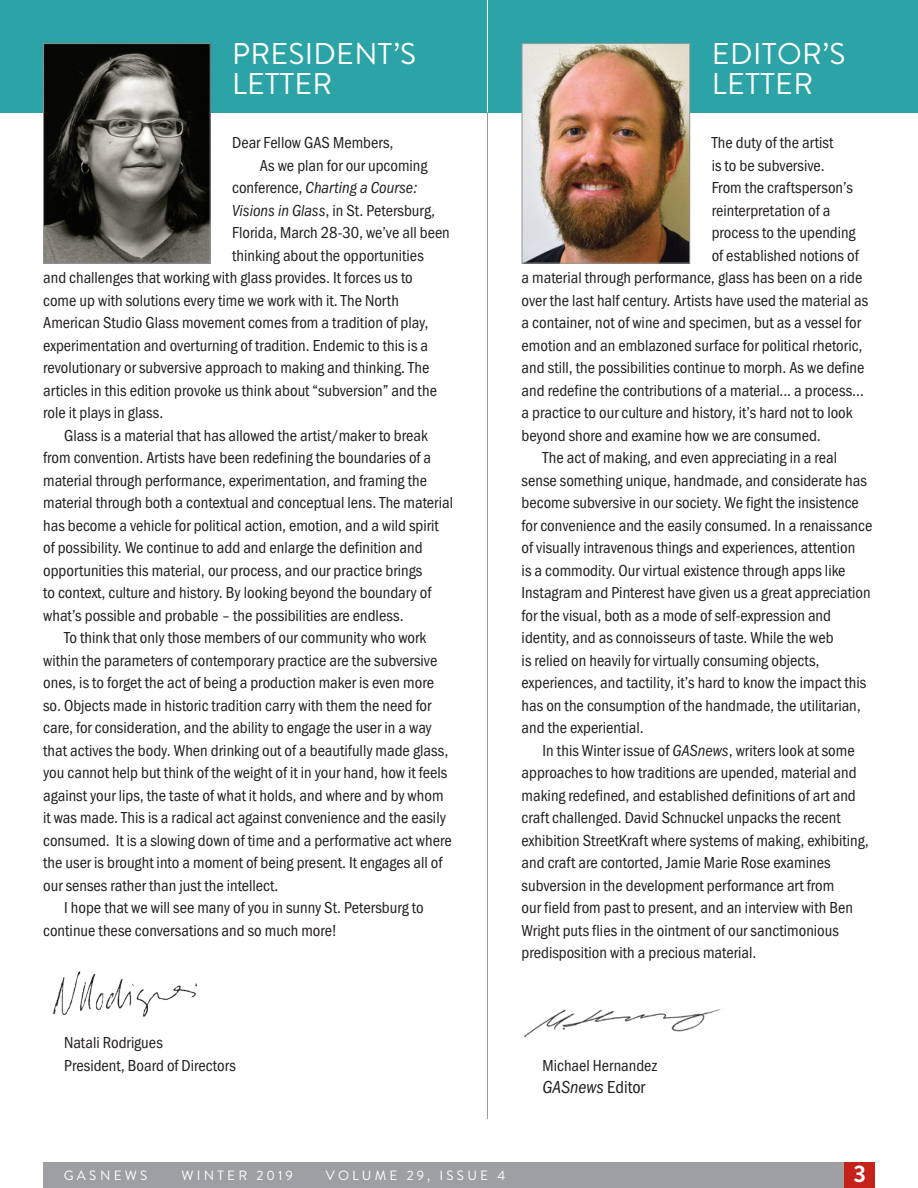
<style>
.page{position:relative;width:918px;height:1188px;background:#fff}
.page>*{position:absolute;margin:0;border:0;box-sizing:border-box;transform-origin:0 0}
.t1{font:30px/30px "Brandon Grotesque";letter-spacing:.01em;color:#fff}
.t2{font:700 24px "Brandon Grotesque";color:#fff}
.t3{font:18px "Franklin Gothic URW Con Boo Ita";color:#231f20}
.t4{font:16.5px/22.5px "Franklin Gothic URW Con Boo";color:#231f20}
.t5{font:16.5px "Franklin Gothic URW Con Boo Ita";color:#231f20}
.t6{font:13.5px "Brandon Grotesque";letter-spacing:.235em;color:#fff}
.s1{font-family:"Franklin Gothic URW Con Boo"}
.s2{font-family:"Franklin Gothic URW Con Boo Ita"}
</style>
<div class="page">
<hr style="left:487px;top:0;width:1px;height:1119px;background:#939598">
<div style="left:0;top:0;width:918px;height:112px;background:#2ca3a7"></div>
<div style="left:43px;top:1162px;width:832px;height:26px;background:#9d9fa2"></div>
<div style="left:845px;top:1162px;width:30px;height:26px;background:#c5221a"></div>
<img style="left:45px;top:45px;width:164px;height:217px">
<div style="left:43px;top:43px;width:168px;height:221px;border:1px solid #939598"></div>
<img style="left:524px;top:45px;width:164px;height:217px">
<div style="left:522px;top:43px;width:168px;height:221px;border:1px solid #939598"></div>
<img style="left:524px;top:1009px;width:197px;height:29px">
<img style="left:53px;top:971px;width:144px;height:46px">
<hr style="left:487px;top:0;width:1px;height:112px;background:#fff">
<h1 class="t1" style="left:232px;top:39px;width:185px">PRESIDENT’S<br>LETTER</h1>
<p class="t4" style="left:260px;top:131px;width:169px;text-indent:-28px">Dear Fellow GAS Members,<br>As we plan for our upcoming</p>
<p class="t5" style="left:232px;top:179px;width:187px"><span class="s1">conference,</span> Charting a Course:</p>
<p class="t4" style="left:232px;top:199px;width:204px"><span class="s2">Visions in Glass</span>, in St. Petersburg,</p>
<p class="t4" style="left:232px;top:221px;width:219px">Florida, March 28-30, we’ve all been</p>
<p class="t4" style="left:232px;top:244px;width:193px">thinking about the opportunities</p>
<p class="t4" style="left:43px;top:266px;width:371px">and challenges that working with glass provides. It forces us to</p>
<p class="t4" style="left:43px;top:289px;width:357px">come up with solutions every time we work with it. The North</p>
<p class="t4" style="left:43px;top:311px;width:387px">American Studio Glass movement comes from a tradition of play,</p>
<p class="t4" style="left:43px;top:334px;width:386px">experimentation and overturning of tradition. Endemic to this is a</p>
<p class="t4" style="left:43px;top:356px;width:388px">revolutionary or subversive approach to making and thinking. The</p>
<p class="t4" style="left:43px;top:379px;width:395px">articles in this edition provoke us think about “subversion” and the</p>
<p class="t4" style="left:43px;top:401px;width:122px">role it plays in glass.</p>
<p class="t4" style="left:64px;top:424px;width:365px">Glass is a material that has allowed the artist/maker to break</p>
<p class="t4" style="left:43px;top:446px;width:390px">from convention. Artists have been redefining the boundaries of a</p>
<p class="t4" style="left:43px;top:469px;width:385px">material through performance, experimentation, and framing the</p>
<p class="t4" style="left:43px;top:491px;width:411px">material through both a contextual and conceptual lens. The material</p>
<p class="t4" style="left:43px;top:514px;width:397px">has become a vehicle for political action, emotion, and a wild spirit</p>
<p class="t4" style="left:43px;top:536px;width:381px">of possibility. We continue to add and enlarge the definition and</p>
<p class="t4" style="left:43px;top:559px;width:381px">opportunities this material, our process, and our practice brings</p>
<p class="t4" style="left:43px;top:581px;width:390px">to context, culture and history. By looking beyond the boundary of</p>
<p class="t4" style="left:43px;top:604px;width:362px">what’s possible and probable – the possibilities are endless.</p>
<p class="t4" style="left:64px;top:626px;width:364px">To think that only those members of our community who work</p>
<p class="t4" style="left:43px;top:649px;width:396px">within the parameters of contemporary practice are the subversive</p>
<p class="t4" style="left:43px;top:671px;width:392px">ones, is to forget the act of being a production maker is even more</p>
<p class="t4" style="left:43px;top:694px;width:390px">so. Objects made in historic tradition carry with them the need for</p>
<p class="t4" style="left:43px;top:716px;width:390px">care, for consideration, and the ability to engage the user in a way</p>
<p class="t4" style="left:43px;top:739px;width:407px">that actives the body. When drinking out of a beautifully made glass,</p>
<p class="t4" style="left:43px;top:761px;width:406px">you cannot help but think of the weight of it in your hand, how it feels</p>
<p class="t4" style="left:43px;top:784px;width:402px">against your lips, the taste of what it holds, and where and by whom</p>
<p class="t4" style="left:43px;top:806px;width:404px">it was made. This is a radical act against convenience and the easily</p>
<p class="t4" style="left:43px;top:829px;width:410px">consumed. It is a slowing down of time and a performative act where</p>
<p class="t4" style="left:43px;top:851px;width:401px">the user is brought into a moment of being present. It engages all of</p>
<p class="t4" style="left:43px;top:874px;width:237px">our senses rather than just the intellect.</p>
<p class="t4" style="left:64px;top:896px;width:361px">I hope that we will see many of you in sunny St. Petersburg to</p>
<p class="t4" style="left:43px;top:919px;width:295px">continue these conversations and so much more!</p>
<p class="t4" style="left:64px;top:1031px;width:173px">Natali Rodrigues<br>President, Board of Directors</p>
<h1 class="t1" style="left:712px;top:39px;width:135px">EDITOR’S<br>LETTER</h1>
<p class="t4" style="left:712px;top:131px;width:123px">The duty of the artist</p>
<p class="t4" style="left:712px;top:154px;width:114px">is to be subversive.</p>
<p class="t4" style="left:712px;top:176px;width:143px">From the craftsperson’s</p>
<p class="t4" style="left:712px;top:199px;width:120px">reinterpretation of a</p>
<p class="t4" style="left:712px;top:221px;width:145px">process to the upending</p>
<p class="t4" style="left:712px;top:244px;width:148px">of established notions of</p>
<p class="t4" style="left:522px;top:266px;width:342px">a material through performance, glass has been on a ride</p>
<p class="t4" style="left:522px;top:289px;width:348px">over the last half century. Artists have used the material as</p>
<p class="t4" style="left:522px;top:311px;width:341px">a container, not of wine and specimen, but as a vessel for</p>
<p class="t4" style="left:522px;top:334px;width:342px">emotion and an emblazoned surface for political rhetoric,</p>
<p class="t4" style="left:522px;top:356px;width:344px">and still, the possibilities continue to morph. As we define</p>
<p class="t4" style="left:522px;top:379px;width:344px">and redefine the contributions of a material... a process…</p>
<p class="t4" style="left:522px;top:401px;width:333px">a practice to our culture and history, it’s hard not to look</p>
<p class="t4" style="left:522px;top:424px;width:301px">beyond shore and examine how we are consumed.</p>
<p class="t4" style="left:543px;top:446px;width:296px">The act of making, and even appreciating in a real</p>
<p class="t4" style="left:522px;top:469px;width:347px">sense something unique, handmade, and considerate has</p>
<p class="t4" style="left:522px;top:491px;width:339px">become subversive in our society. We fight the insistence</p>
<p class="t4" style="left:522px;top:514px;width:352px">for convenience and the easily consumed. In a renaissance</p>
<p class="t4" style="left:522px;top:536px;width:335px">of visually intravenous things and experiences, attention</p>
<p class="t4" style="left:522px;top:559px;width:325px">is a commodity. Our virtual existence through apps like</p>
<p class="t4" style="left:522px;top:581px;width:351px">Instagram and Pinterest have given us a great appreciation</p>
<p class="t4" style="left:522px;top:604px;width:311px">for the visual, both as a mode of self-expression and</p>
<p class="t4" style="left:522px;top:626px;width:313px">identity, and as connoisseurs of taste. While the web</p>
<p class="t4" style="left:522px;top:649px;width:299px">is relied on heavily for virtually consuming objects,</p>
<p class="t4" style="left:522px;top:671px;width:346px">experiences, and tactility, it’s hard to know the impact this</p>
<p class="t4" style="left:522px;top:694px;width:340px">has on the consumption of the handmade, the utilitarian,</p>
<p class="t4" style="left:522px;top:716px;width:123px">and the experiential.</p>
<p class="t4" style="left:543px;top:739px;width:314px">In this Winter issue of <span class="s2">GASnews</span>, writers look at some</p>
<p class="t4" style="left:522px;top:761px;width:336px">approaches to how traditions are upended, material and</p>
<p class="t4" style="left:522px;top:784px;width:336px">making redefined, and established definitions of art and</p>
<p class="t4" style="left:522px;top:806px;width:321px">craft challenged. David Schnuckel unpacks the recent</p>
<p class="t4" style="left:522px;top:829px;width:349px">exhibition StreetKraft where systems of making, exhibiting,</p>
<p class="t4" style="left:522px;top:851px;width:310px">and craft are contorted, Jamie Marie Rose examines</p>
<p class="t4" style="left:522px;top:874px;width:314px">subversion in the development performance art from</p>
<p class="t4" style="left:522px;top:896px;width:333px">our field from past to present, and an interview with Ben</p>
<p class="t4" style="left:522px;top:919px;width:319px">Wright puts flies in the ointment of our sanctimonious</p>
<p class="t4" style="left:522px;top:941px;width:236px">predisposition with a precious material.</p>
<p class="t4" style="left:543px;top:1054px;width:116px">Michael Hernandez</p>
<p class="t3" style="left:543px;top:1077px;width:104px">GASnews <span class="s1">Editor</span></p>
<p class="t6" style="left:182px;top:1166px;width:113px">WINTER 2019</p>
<p class="t6" style="left:326px;top:1166px;width:181px">VOLUME 29, ISSUE 4</p>
<h2 class="t2" style="left:854px;top:1157px;width:14px">3</h2>
<p class="t6" style="left:64px;top:1166px;width:85px">GASNEWS</p>
<p class="t6" style="left:285px;top:1166px;width:9px">4</p>
<p class="t6" style="left:418px;top:1166px;width:9px">5</p>
</div>
